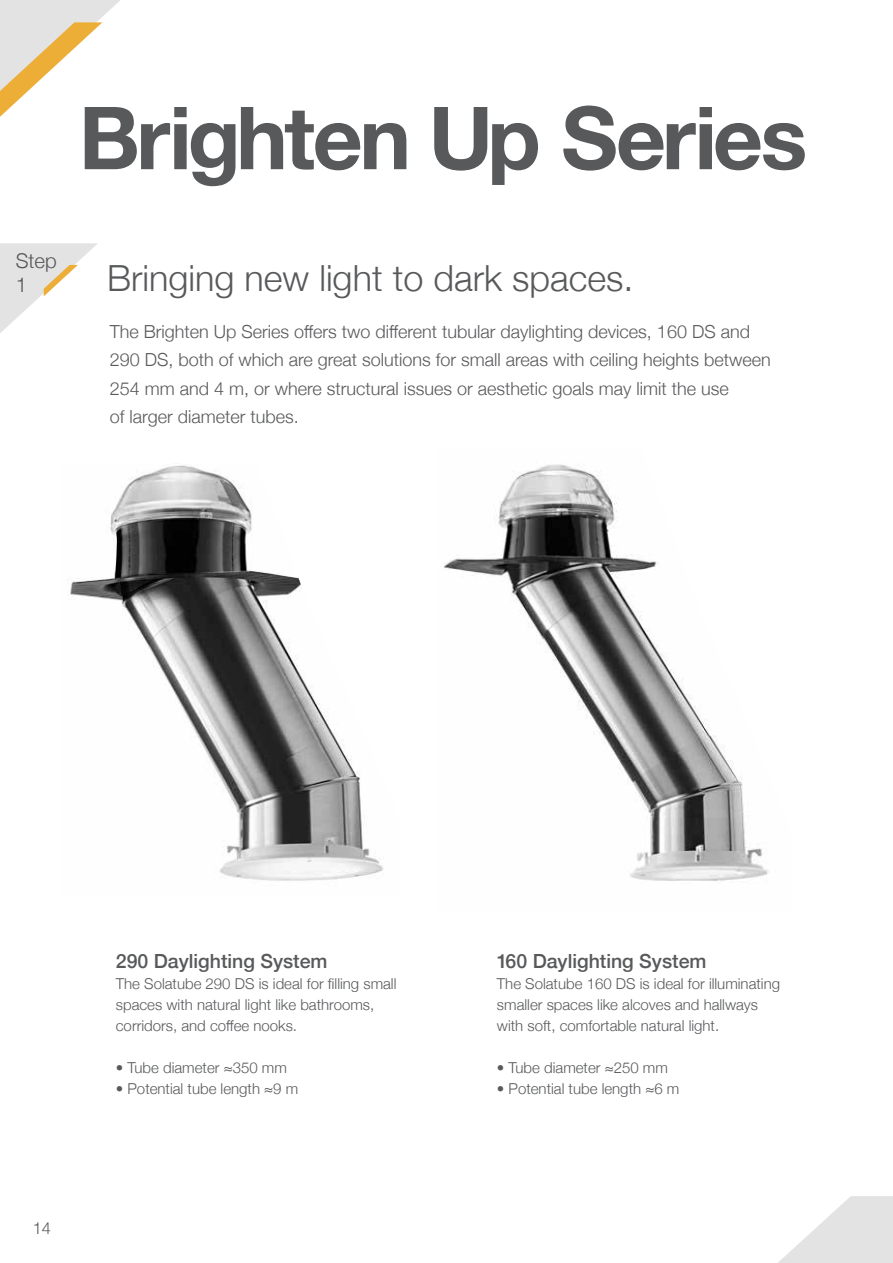
<style>
.page{position:relative;width:893px;height:1263px;background:#fff}
.page>*{position:absolute;margin:0;border:0;box-sizing:border-box;transform-origin:0 0}
.t1{font:700 87.15px "Helvetica Neue";letter-spacing:-.04em;color:#58595b}
.t2{font:300 36px "Helvetica Neue";color:#58595b}
.t3{font:300 20.4px/24.5px "Helvetica Neue";color:#58595b}
.t4{font:500 19.5px "Helvetica Neue";color:#58595b}
.t5{font:300 18px/28.5px "Helvetica Neue";color:#58595b}
.t6{font:300 16.5px "Helvetica Neue";color:#58595b}
.t7{font:300 15px/21px "Helvetica Neue";color:#58595b}
</style>
<div class="page">
<img style="left:444px;top:464px;width:325px;height:417px">
<img style="left:67px;top:465px;width:317px;height:416px">
<svg style="left:778px;top:1196px;width:115px;height:67px"></svg>
<svg style="left:0;top:0;width:120px;height:117px"></svg>
<svg style="left:0;top:243px;width:98px;height:90px"></svg>
<h3 class="t3" style="left:16px;top:247px;width:43px">Step<br>1</h3>
<h1 class="t1" style="left:79px;top:70px;width:730px">Brighten Up Series</h1>
<h2 class="t2" style="left:107px;top:249px;width:528px">Bringing new light to dark spaces.</h2>
<p class="t5" style="left:110px;top:316px;width:662px">The Brighten Up Series offers two different tubular daylighting devices, 160 DS and 290 DS, both of which are great solutions for small areas with ceiling heights between 254 mm and 4 m, or where structural issues or aesthetic goals may limit the use<br>of larger diameter tubes.</p>
<p class="t6" style="left:33px;top:1215px;width:20px">14</p>
<h3 class="t4" style="left:116px;top:946px;width:213px">290 Daylighting System</h3>
<p class="t7" style="left:116px;top:972px;width:282px">The Solatube 290 DS is ideal for filling small spaces with natural light like bathrooms, corridors, and coffee nooks.</p>
<p class="t7" style="left:116px;top:1056px;width:172px">• Tube diameter ≈350 mm</p>
<p class="t7" style="left:116px;top:1077px;width:184px">• Potential tube length ≈9 m</p>
<h3 class="t4" style="left:497px;top:946px;width:211px">160 Daylighting System</h3>
<p class="t7" style="left:497px;top:972px;width:285px">The Solatube 160 DS is ideal for illuminating smaller spaces like alcoves and hallways with soft, comfortable natural light.</p>
<p class="t7" style="left:497px;top:1056px;width:172px">• Tube diameter ≈250 mm</p>
<p class="t7" style="left:497px;top:1077px;width:184px">• Potential tube length ≈6 m</p>
</div>
